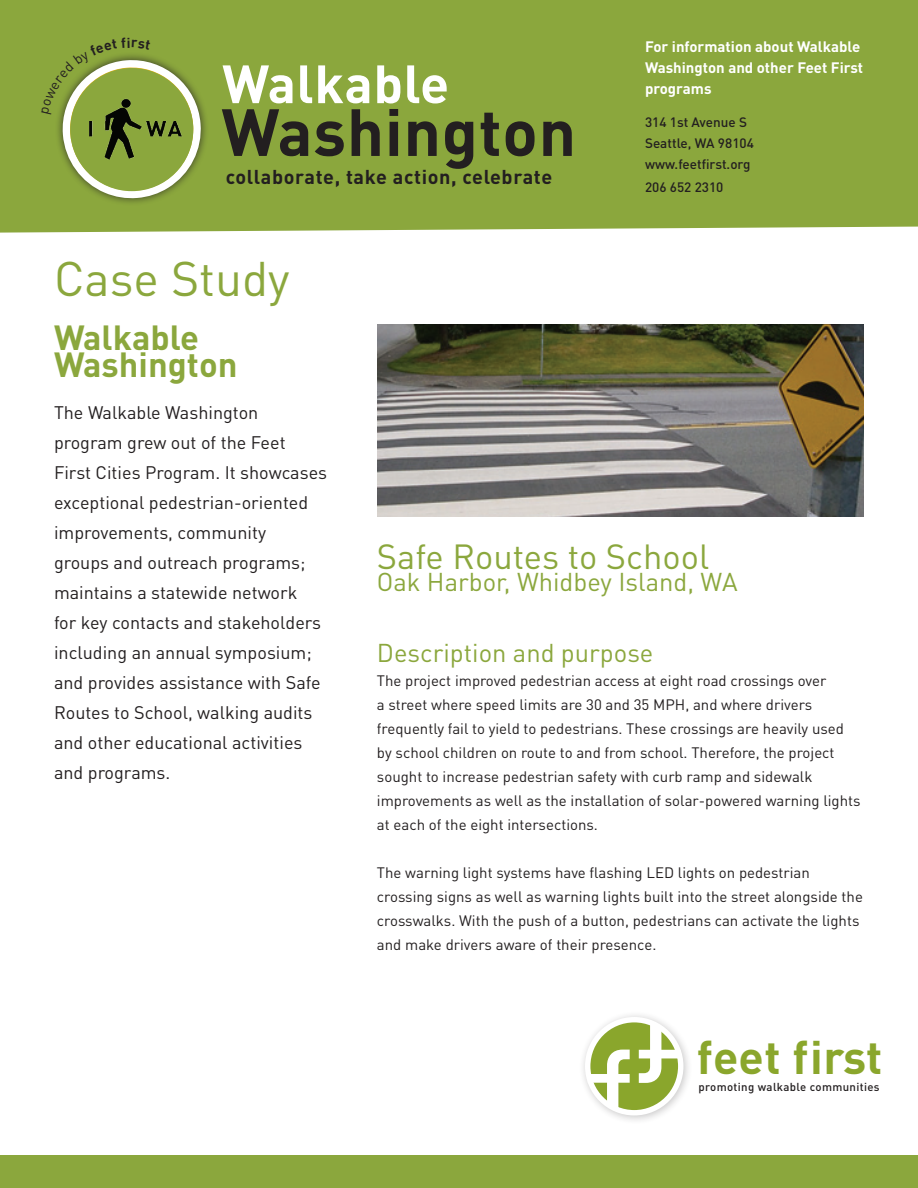
<style>
.page{position:relative;width:918px;height:1188px;background:#fff}
.page>*{position:absolute;margin:0;border:0;box-sizing:border-box;transform-origin:0 0}
.t1{font:700 65.55px "DIN Pro";letter-spacing:.01em;color:#231f20}
.t2{font:700 53.1px "DIN Pro";letter-spacing:.01em;color:#fff}
.t3{font:48px "DIN Pro";color:#8ba73d}
.t4{font:700 46.35px "DIN Pro";letter-spacing:.01em;color:#8aa62c}
.t5{font:34.5px "DIN Pro";color:#8ba73d}
.t6{font:700 34.5px/27px "DIN Pro";color:#8ba73d}
.t7{font:25.5px "DIN Pro";color:#8ba73d}
.t8{font:700 19.8px "DIN Pro";letter-spacing:.03em;color:#231f20}
.t9{font:18px/30px "DIN Pro";color:#231f20}
.t10{font:15px/24px "DIN Pro";color:#231f20}
.t11{font:700 15px/21px "DIN Pro";color:#fff}
.t12{font:500 13.5px/21px "DIN Pro";color:#231f20}
.t13{font:500 11.4px "DIN Pro";letter-spacing:.03em;color:#231f20}
</style>
<div class="page">
<div style="left:0;top:0;width:918px;height:233px;background:#8ba73d"></div>
<div style="left:0;top:1156px;width:918px;height:32px;background:#8ba73d"></div>
<div style="left:645px;top:41px;width:244px;height:173px;background:#8ba73d"></div>
<div style="left:55px;top:52px;width:154px;height:154px;background:#8ba73d"></div>
<div style="left:578px;top:1010px;width:114px;height:114px;background:#231f20;opacity:.25"></div>
<div style="left:588px;top:1020px;width:93px;height:93px;background:#8aa62c;border-radius:50%"></div>
<div style="left:585px;top:1017px;width:98px;height:98px;border:5px solid #fff;border-radius:50%"></div>
<svg style="left:639px;top:1020px;width:42px;height:63px"></svg>
<svg style="left:588px;top:1050px;width:42px;height:62px"></svg>
<img style="left:377px;top:324px;width:486px;height:192px">
<img style="left:201px;top:54px;width:9px;height:135px">
<svg style="left:41px;top:37px;width:160px;height:166px"></svg>
<h2 class="t2" style="left:222px;top:48px;width:228px">Walkable</h2>
<h1 class="t1" style="left:221px;top:88px;width:356px">Washington</h1>
<h3 class="t8" style="left:226px;top:163px;width:328px">collaborate, take action, celebrate</h3>
<h3 class="t3" style="left:54px;top:246px;width:237px">Case Study</h3>
<h3 class="t6" style="left:54px;top:323px;width:185px">Walkable<br>Washington</h3>
<p class="t11" style="left:645px;top:36px;width:220px">For information about Walkable<br>Washington and other Feet First programs</p>
<p class="t12" style="left:645px;top:111px;width:110px">314 1st Avenue S<br>Seattle, WA 98104 www.feetfirst.org</p>
<p class="t12" style="left:645px;top:176px;width:80px">206 652 2310</p>
<p class="t9" style="left:54px;top:397px;width:275px">The Walkable Washington program grew out of the Feet<br>First Cities Program. It showcases exceptional pedestrian-oriented improvements, community<br>groups and outreach programs; maintains a statewide network<br>for key contacts and stakeholders including an annual symposium; and provides assistance with Safe<br>Routes to School, walking audits and other educational activities and programs.</p>
<h3 class="t5" style="left:377px;top:533px;width:334px">Safe Routes to School</h3>
<h3 class="t7" style="left:377px;top:564px;width:362px">Oak Harbor, Whidbey Island, WA</h3>
<h3 class="t7" style="left:377px;top:635px;width:278px">Description and purpose</h3>
<p class="t10" style="left:377px;top:667px;width:485px">The project improved pedestrian access at eight road crossings over<br>a street where speed limits are 30 and 35 MPH, and where drivers frequently fail to yield to pedestrians. These crossings are heavily used by school children on route to and from school. Therefore, the project sought to increase pedestrian safety with curb ramp and sidewalk improvements as well as the installation of solar-powered warning lights at each of the eight intersections.</p>
<p class="t10" style="left:377px;top:859px;width:488px">The warning light systems have flashing LED lights on pedestrian crossing signs as well as warning lights built into the street alongside the crosswalks. With the push of a button, pedestrians can activate the lights and make drivers aware of their presence.</p>
<h3 class="t4" style="left:697px;top:1026px;width:187px">feet first</h3>
<p class="t13" style="left:699px;top:1079px;width:182px">promoting walkable communities</p>
</div>
